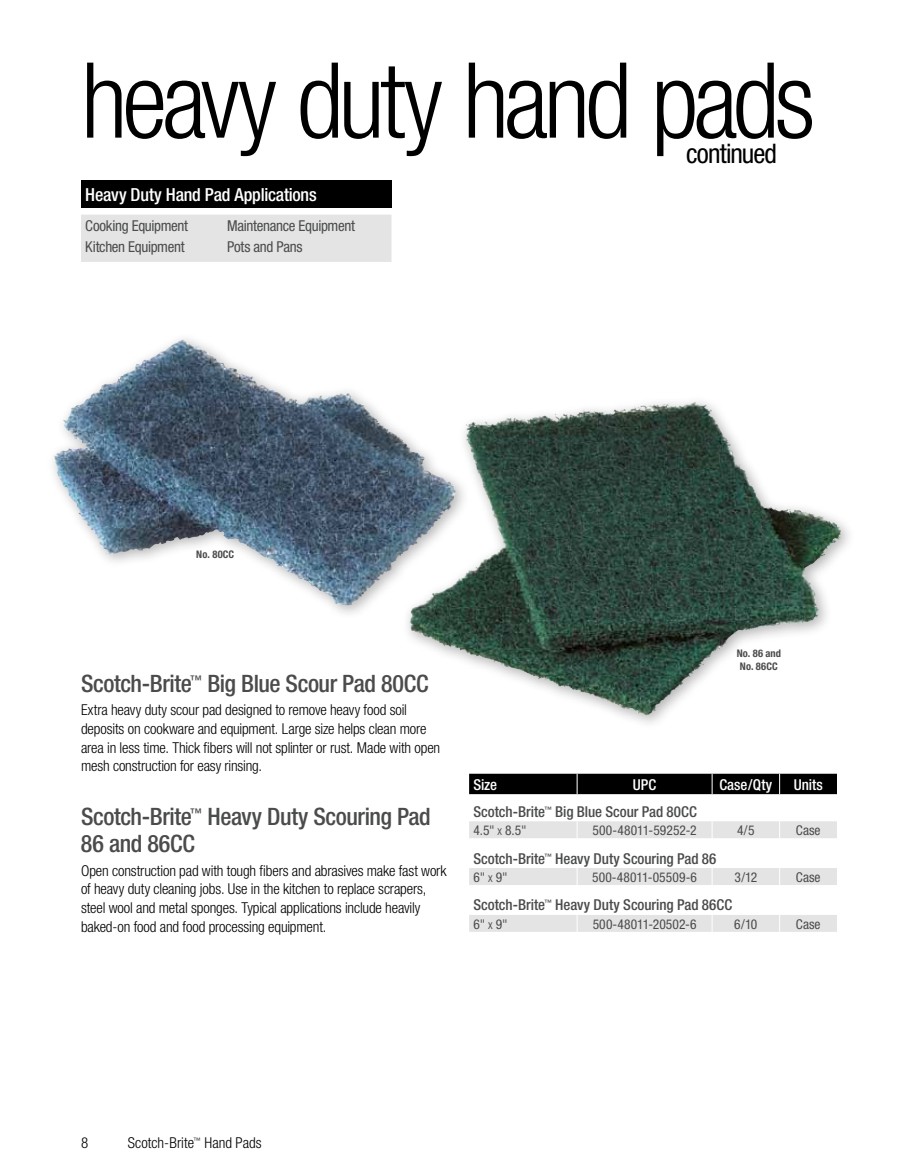
<style>
.page{position:relative;width:918px;height:1175px;background:#fff}
.page>*{position:absolute;margin:0;border:0;box-sizing:border-box;transform-origin:0 0}
.t1{font:300 condensed 105px "Helvetica Neue";letter-spacing:-.05em;color:#000}
.t2{font:condensed 27px "Helvetica Neue";letter-spacing:-.035em;color:#000}
.t3{font:500 condensed 24px/27px "Helvetica Neue";letter-spacing:-.015em;color:#4a4b4b}
.t4{font:500 condensed 18px "Helvetica Neue";letter-spacing:-.01em;color:#fff}
.t5{font:300 condensed 15px/18.8px "Helvetica Neue";letter-spacing:-.01em;color:#000}
.t6{font:500 condensed 15px "Helvetica Neue";letter-spacing:-.005em;color:#4a4b4b}
.t7{font:condensed 15px/21px "Helvetica Neue";letter-spacing:-.02em;color:#4a4b4b}
.t8{font:500 condensed 15px "Helvetica Neue";color:#fff}
.t9{font:condensed 13.5px "Helvetica Neue";letter-spacing:.01em;color:#4a4b4b}
.t10{font:condensed 13.5px "Helvetica Neue";letter-spacing:.005em;color:#4a4b4b}
.t11{font:700 condensed 10.5px/12.6px "Helvetica Neue";letter-spacing:.01em;color:#4a4b4b;text-align:center}
.s1{font-style:inherit}
.s2{font-size:9.45px}
</style>
<div class="page">
<div style="left:46px;top:331px;width:424px;height:289px;background:#000;opacity:.3"></div>
<img style="left:54px;top:339px;width:129px;height:116px">
<div style="left:402px;top:394px;width:454px;height:336px;background:#000;opacity:.3"></div>
<img style="left:624px;top:402px;width:71px;height:10px">
<div style="left:81px;top:181px;width:311px;height:27px;background:#000"></div>
<div style="left:81px;top:215px;width:311px;height:47px;background:#e4e4e4"></div>
<div style="left:469px;top:773px;width:368px;height:21px;background:#000"></div>
<svg style="left:469px;top:821px;width:368px;height:110px"></svg>
<h1 class="t1" style="left:81px;top:40px;width:736px">heavy duty hand pads</h1>
<h2 class="t2" style="left:686px;top:138px;width:92px">continued</h2>
<p class="t4" style="left:85px;top:184px;width:233px">Heavy Duty Hand Pad Applications</p>
<p class="t7" style="left:85px;top:215px;width:104px">Cooking Equipment<br>Kitchen Equipment</p>
<p class="t7" style="left:227px;top:215px;width:129px">Maintenance Equipment<br>Pots and Pans</p>
<p class="t11" style="left:196px;top:548px;width:39px">No. 80CC</p>
<h3 class="t3" style="left:81px;top:669px;width:349px">Scotch-Brite<sup>™</sup> Big Blue Scour Pad 80CC</h3>
<p class="t5" style="left:81px;top:700px;width:361px">Extra heavy duty scour pad designed to remove heavy food soil deposits on cookware and equipment. Large size helps clean more area in less time. Thick fibers will not splinter or rust. Made with open mesh construction for easy rinsing.</p>
<h3 class="t3" style="left:81px;top:803px;width:351px">Scotch-Brite<sup>™</sup> Heavy Duty Scouring Pad<br>86 and 86CC</h3>
<p class="t5" style="left:81px;top:860px;width:367px">Open construction pad with tough fibers and abrasives make fast work of heavy duty cleaning jobs. Use in the kitchen to replace scrapers, steel wool and metal sponges. Typical applications include heavily baked-on food and food processing equipment.</p>
<p class="t11" style="left:737px;top:647px;width:46px">No. 86 and<br>No. 86CC</p>
<p class="t8" style="left:473px;top:775px;width:25px">Size</p>
<p class="t8" style="left:633px;top:775px;width:25px">UPC</p>
<p class="t8" style="left:719px;top:775px;width:54px">Case/Qty</p>
<p class="t8" style="left:794px;top:775px;width:31px">Units</p>
<p class="t6" style="left:473px;top:802px;width:225px">Scotch-Brite<sup>™</sup> Big Blue Scour Pad 80CC</p>
<p class="t9" style="left:473px;top:822px;width:55px">4.5<span class="s1">"</span> <span class="s2">X</span> 8.5<span class="s1">"</span></p>
<p class="t10" style="left:593px;top:822px;width:105px">500-48011-59252-2</p>
<p class="t10" style="left:737px;top:822px;width:19px">4/5</p>
<p class="t10" style="left:796px;top:822px;width:26px">Case</p>
<p class="t6" style="left:473px;top:849px;width:245px">Scotch-Brite<sup>™</sup> Heavy Duty Scouring Pad 86</p>
<p class="t9" style="left:473px;top:869px;width:36px">6<span class="s1">"</span> <span class="s2">X</span> 9<span class="s1">"</span></p>
<p class="t9" style="left:592px;top:869px;width:107px">500-48011-05509-6</p>
<p class="t10" style="left:734px;top:869px;width:24px">3/12</p>
<p class="t10" style="left:796px;top:869px;width:26px">Case</p>
<p class="t6" style="left:473px;top:896px;width:260px">Scotch-Brite<sup>™</sup> Heavy Duty Scouring Pad 86CC</p>
<p class="t9" style="left:473px;top:916px;width:36px">6<span class="s1">"</span> <span class="s2">X</span> 9<span class="s1">"</span></p>
<p class="t9" style="left:593px;top:916px;width:105px">500-48011-20502-6</p>
<p class="t10" style="left:734px;top:916px;width:25px">6/10</p>
<p class="t10" style="left:796px;top:916px;width:26px">Case</p>
<p class="t5" style="left:81px;top:1133px;width:9px">8</p>
<p class="t5" style="left:128px;top:1133px;width:135px">Scotch-Brite<sup>™</sup> Hand Pads</p>
</div>
